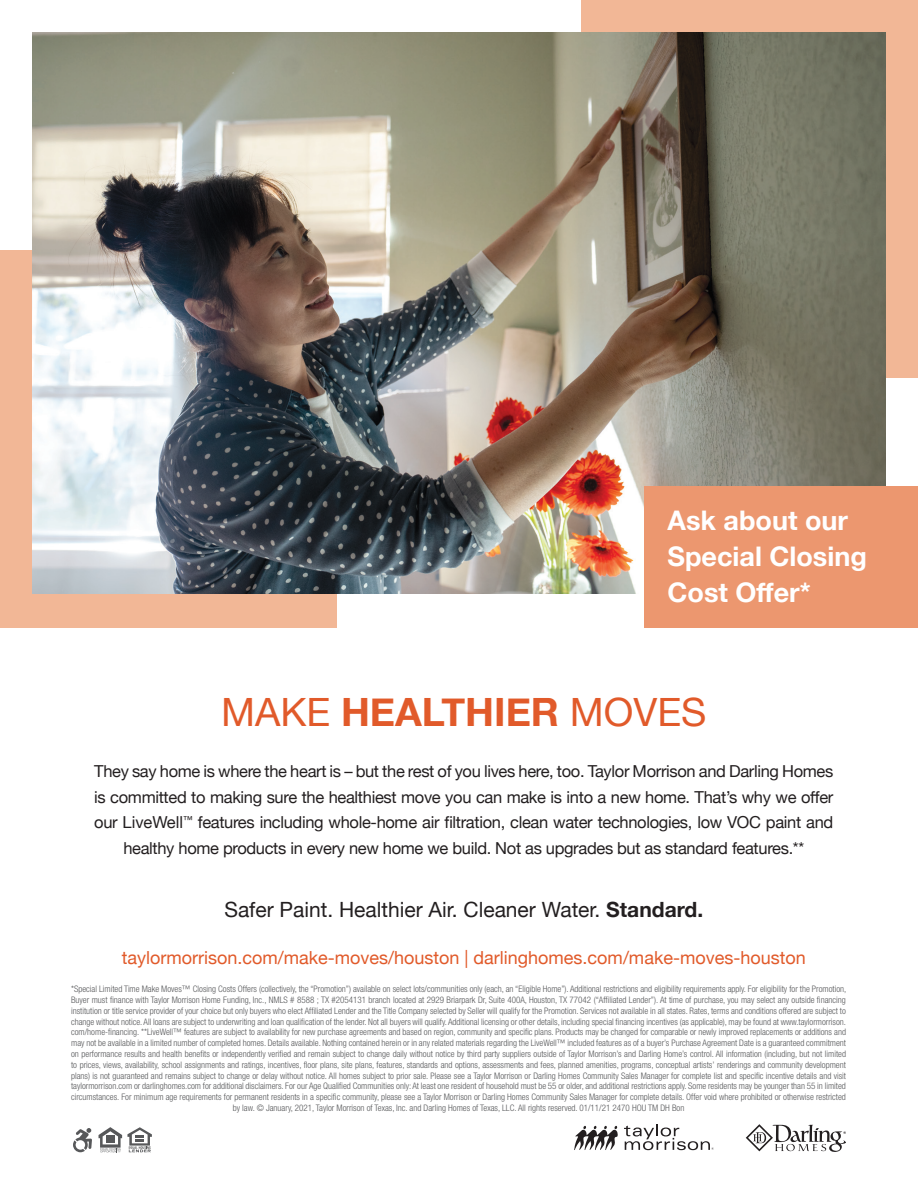
<style>
.page{position:relative;width:918px;height:1188px;background:#fff}
.page>*{position:absolute;margin:0;border:0;box-sizing:border-box;transform-origin:0 0}
.t1{font:39px "Helvetica Neue";color:#e15a2a}
.t2{font:700 27px/36px "Helvetica Neue";color:#fff}
.t3{font:21px "Helvetica Neue";color:#231f20}
.t4{font:18px "Helvetica Neue";color:#e15a2a}
.t5{font:16.5px/25.5px "Helvetica Neue";letter-spacing:-.02em;color:#231f20;text-align:center}
.t6{font:300 condensed 9px/10.8px "Helvetica Neue LT Std";color:#57585a;text-align:center}
.s1{font-weight:700}
</style>
<div class="page">
<div style="left:581px;top:0;width:337px;height:378px;background:#f2b796"></div>
<div style="left:0;top:250px;width:337px;height:378px;background:#f2b796"></div>
<img style="left:32px;top:32px;width:854px;height:562px">
<svg style="left:73px;top:1128px;width:19px;height:24px"></svg>
<svg style="left:99px;top:1127px;width:53px;height:25px"></svg>
<svg style="left:574px;top:1126px;width:44px;height:24px"></svg>
<svg style="left:624px;top:1124px;width:90px;height:26px"></svg>
<svg style="left:746px;top:1124px;width:100px;height:28px"></svg>
<div style="left:645px;top:487px;width:273px;height:141px;background:#ec976f"></div>
<p class="t2" style="left:668px;top:503px;width:201px">Ask about our<br>Special Closing<br>Cost Offer*</p>
<p class="t1" style="left:221px;top:684px;width:487px">MAKE <span class="s1">HEALTHIER</span> MOVES</p>
<p class="t5" style="left:94px;top:759px;width:741px">They say home is where the heart is – but the rest of you lives here, too. Taylor Morrison and Darling Homes is committed to making sure the healthiest move you can make is into a new home. That’s why we offer our LiveWell<sup>™</sup> features including whole-home air filtration, clean water technologies, low VOC paint and healthy home products in every new home we build. Not as upgrades but as standard features.**</p>
<p class="t3" style="left:224px;top:894px;width:480px">Safer Paint. Healthier Air. Cleaner Water. <span class="s1">Standard.</span></p>
<p class="t4" style="left:122px;top:945px;width:685px">taylormorrison.com/make-moves/houston | darlinghomes.com/make-moves-houston</p>
<p class="t6" style="left:71px;top:983px;width:777px">*Special Limited Time Make Moves™ Closing Costs Offers (collectively, the “Promotion”) available on select lots/communities only (each, an “Eligible Home”). Additional restrictions and eligibility requirements apply. For eligibility for the Promotion, Buyer must finance with Taylor Morrison Home Funding, Inc., NMLS # 8588 ; TX #2054131 branch located at 2929 Briarpark Dr, Suite 400A, Houston, TX 77042 (“Affiliated Lender”). At time of purchase, you may select any outside financing institution or title service provider of your choice but only buyers who elect Affiliated Lender and the Title Company selected by Seller will qualify for the Promotion. Services not available in all states. Rates, terms and conditions offered are subject to change without notice. All loans are subject to underwriting and loan qualification of the lender. Not all buyers will qualify. Additional licensing or other details, including special financing incentives (as applicable), may be found at www.taylormorrison. com/home-financing. **LiveWell™ features are subject to availability for new purchase agreements and based on region, community and specific plans. Products may be changed for comparable or newly improved replacements or additions and may not be available in a limited number of completed homes. Details available. Nothing contained herein or in any related materials regarding the LiveWell™ included features as of a buyer’s Purchase Agreement Date is a guaranteed commitment on performance results and health benefits or independently verified and remain subject to change daily without notice by third party suppliers outside of Taylor Morrison’s and Darling Home’s control. All information (including, but not limited to prices, views, availability, school assignments and ratings, incentives, floor plans, site plans, features, standards and options, assessments and fees, planned amenities, programs, conceptual artists’ renderings and community development plans) is not guaranteed and remains subject to change or delay without notice. All homes subject to prior sale. Please see a Taylor Morrison or Darling Homes Community Sales Manager for complete list and specific incentive details and visit taylormorrison.com or darlinghomes.com for additional disclaimers. For our Age Qualified Communities only: At least one resident of household must be 55 or older, and additional restrictions apply. Some residents may be younger than 55 in limited circumstances. For minimum age requirements for permanent residents in a specific community, please see a Taylor Morrison or Darling Homes Community Sales Manager for complete details. Offer void where prohibited or otherwise restricted by law. © January, 2021, Taylor Morrison of Texas, Inc. and Darling Homes of Texas, LLC. All rights reserved. 01/11/21 2470 HOU TM DH Bon</p>
</div>
